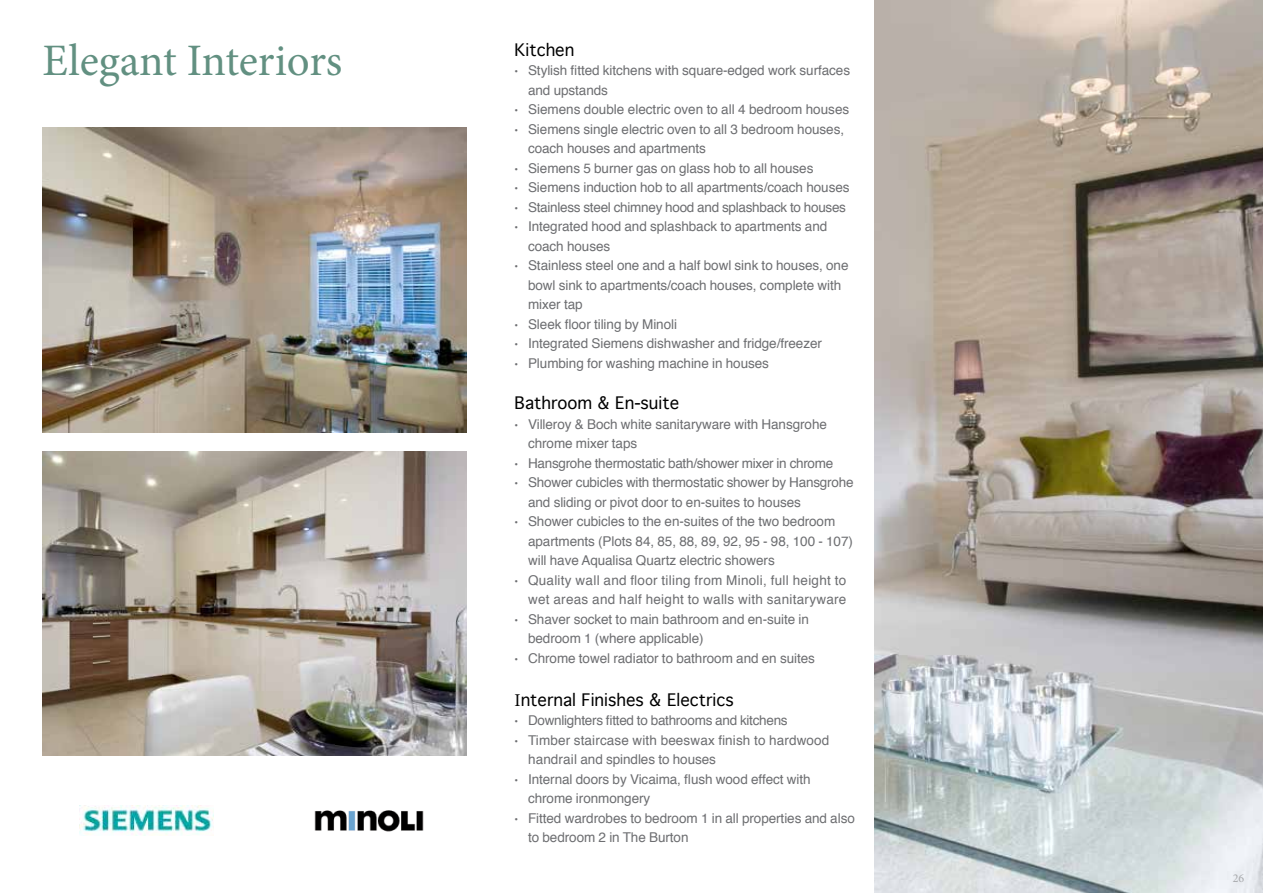
<style>
.page{position:relative;width:1263px;height:893px;background:#fff}
.page>*{position:absolute;margin:0;border:0;box-sizing:border-box;transform-origin:0 0}
.t1{font:45px "Minion Pro";letter-spacing:-.005em;color:#629081}
.t2{font:16.5px "Geneva";color:#000}
.t3{font:13.5px/19.5px "Helvetica";letter-spacing:-.005em;color:#6d6e71}
.t4{font:13.5px/19.5px "Helvetica";letter-spacing:.02em;color:#6d6e71;text-align:right}
.t5{font:12px "Minion Pro";color:#a7a9ac}
.s1{font-weight:700;font-size:10.5px}
.s2{font-family:"Minion Pro";font-size:18px}
</style>
<div class="page">
<img style="left:43px;top:128px;width:424px;height:305px">
<img style="left:43px;top:451px;width:424px;height:304px">
<img style="left:80px;top:805px;width:133px;height:31px">
<img style="left:314px;top:810px;width:110px;height:22px">
<img style="left:875px;top:0;width:388px;height:893px">
<h1 class="t1" style="left:43px;top:31px;width:301px">Elegant Interiors</h1>
<p class="t2" style="left:514px;top:36px;width:61px">Kitchen</p>
<p class="t3" style="left:528px;top:61px;width:324px;text-indent:-14px"><span class="s1">•</span> Stylish fitted kitchens with square-edged work surfaces and upstands</p>
<p class="t3" style="left:514px;top:100px;width:336px"><span class="s1">•</span> Siemens double electric oven to all 4 bedroom houses</p>
<p class="t3" style="left:528px;top:120px;width:318px;text-indent:-14px"><span class="s1">•</span> Siemens single electric oven to all 3 bedroom houses, coach houses and apartments</p>
<p class="t3" style="left:514px;top:159px;width:300px"><span class="s1">•</span> Siemens 5 burner gas on glass hob to all houses</p>
<p class="t3" style="left:514px;top:178px;width:336px"><span class="s1">•</span> Siemens induction hob to all apartments/coach houses</p>
<p class="t3" style="left:514px;top:198px;width:333px"><span class="s1">•</span> Stainless steel chimney hood and splashback to houses</p>
<p class="t3" style="left:528px;top:217px;width:301px;text-indent:-14px"><span class="s1">•</span> Integrated hood and splashback to apartments and coach houses</p>
<p class="t3" style="left:528px;top:256px;width:322px;text-indent:-14px"><span class="s1">•</span> Stainless steel one and a half bowl sink to houses, one bowl sink to apartments/coach houses, complete with mixer tap</p>
<p class="t3" style="left:514px;top:315px;width:164px"><span class="s1">•</span> Sleek floor tiling by Minoli</p>
<p class="t3" style="left:514px;top:334px;width:309px"><span class="s1">•</span> Integrated Siemens dishwasher and fridge/freezer</p>
<p class="t3" style="left:514px;top:354px;width:256px"><span class="s1">•</span> Plumbing for washing machine in houses</p>
<p class="t2" style="left:514px;top:389px;width:166px">Bathroom &amp; En-suite</p>
<p class="t3" style="left:528px;top:414px;width:300px;text-indent:-14px"><span class="s1">•</span> Villeroy &amp; Boch white sanitaryware with Hansgrohe chrome mixer taps</p>
<p class="t3" style="left:514px;top:453px;width:320px"><span class="s1">•</span> Hansgrohe thermostatic bath/shower mixer in chrome</p>
<p class="t3" style="left:528px;top:473px;width:327px;text-indent:-14px"><span class="s1">•</span> Shower cubicles with thermostatic shower by Hansgrohe and sliding or pivot door to en-suites to houses</p>
<p class="t3" style="left:528px;top:512px;width:326px;text-indent:-14px"><span class="s1">•</span> Shower cubicles to the en-suites of the two bedroom apartments (Plots 84, 85, 88, 89, 92, 95 - 98, 100 - 107) will have Aqualisa Quartz electric showers</p>
<p class="t4" style="left:514px;top:570px;width:333px"><span class="s1">•</span> Quality wall and floor tiling from Minoli, full height to wet areas and half height to walls with sanitaryware</p>
<p class="t3" style="left:528px;top:609px;width:282px;text-indent:-14px"><span class="s1">•</span> Shaver socket to main bathroom and en-suite in bedroom 1 (where applicable)</p>
<p class="t3" style="left:514px;top:648px;width:302px"><span class="s1">•</span> Chrome towel radiator to bathroom and en suites</p>
<p class="t2" style="left:514px;top:686px;width:221px"><span class="s2">I</span>nternal Finishes &amp; Electrics</p>
<p class="t3" style="left:514px;top:711px;width:275px"><span class="s1">•</span> Downlighters fitted to bathrooms and kitchens</p>
<p class="t3" style="left:528px;top:731px;width:303px;text-indent:-14px"><span class="s1">•</span> Timber staircase with beeswax finish to hardwood handrail and spindles to houses</p>
<p class="t3" style="left:528px;top:770px;width:284px;text-indent:-14px"><span class="s1">•</span> Internal doors by Vicaima, flush wood effect with chrome ironmongery</p>
<p class="t3" style="left:528px;top:809px;width:328px;text-indent:-14px"><span class="s1">•</span> Fitted wardrobes to bedroom 1 in all properties and also to bedroom 2 in The Burton</p>
<p class="t5" style="left:1233px;top:870px;width:13px">26</p>
</div>
